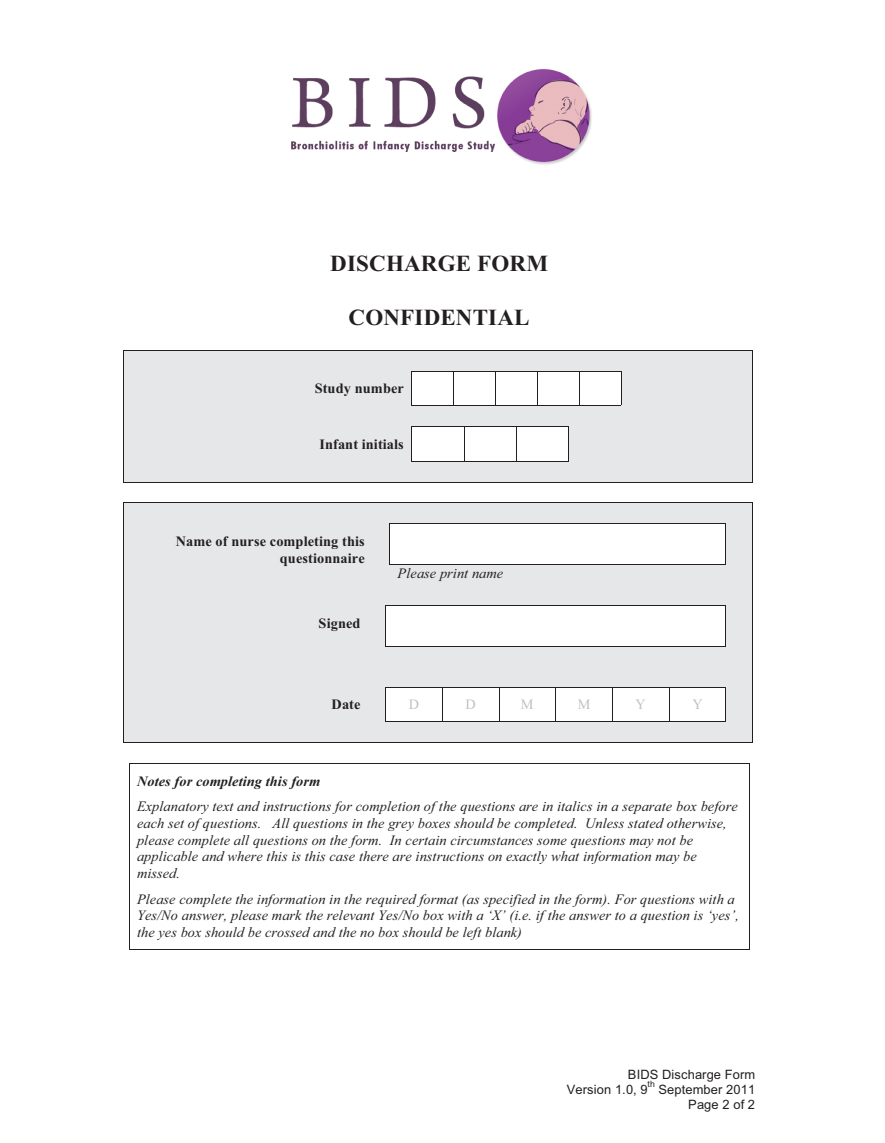
<style>
.page{position:relative;width:885px;height:1143px;background:#fff}
.page>*{position:absolute;margin:0;border:0;box-sizing:border-box;transform-origin:0 0}
.t1{font:700 22.93px "Times New Roman";letter-spacing:.01em;color:#231f20}
.t2{font:italic 14.35px/16.8px "Times New Roman";letter-spacing:.005em;color:#231f20}
.t3{font:700 14.35px/16.8px "Times New Roman";letter-spacing:.01em;color:#231f20;text-align:right}
.t4{font:italic 700 14.35px "Times New Roman";letter-spacing:.005em;color:#231f20}
.t5{font:14.35px "Times New Roman";color:#c0c1c4}
.t6{font:12.95px/15px "Arial";letter-spacing:.01em;color:#231f20}
.t7{font:8.75px "Arial";color:#231f20}
</style>
<div class="page">
<div style="left:124px;top:350px;width:288px;height:21px;background:#e6e7e8"></div>
<div style="left:412px;top:350px;width:209px;height:21px;background:#e6e7e8"></div>
<div style="left:621px;top:350px;width:130px;height:21px;background:#e6e7e8"></div>
<hr style="left:123px;top:350px;width:629px;height:1px;background:#231f20">
<div style="left:124px;top:371px;width:287px;height:34px;background:#e6e7e8"></div>
<div style="left:621px;top:371px;width:130px;height:34px;background:#e6e7e8"></div>
<svg style="left:123px;top:351px;width:1px;height:20px"></svg>
<hr style="left:411px;top:371px;width:210px;height:1px;background:#231f20">
<svg style="left:751px;top:351px;width:1px;height:20px"></svg>
<hr style="left:123px;top:371px;width:1px;height:34px;background:#231f20">
<hr style="left:411px;top:371px;width:1px;height:34px;background:#231f20">
<hr style="left:453px;top:371px;width:1px;height:34px;background:#231f20">
<hr style="left:495px;top:371px;width:1px;height:34px;background:#231f20">
<hr style="left:537px;top:371px;width:1px;height:34px;background:#231f20">
<hr style="left:579px;top:371px;width:1px;height:34px;background:#231f20">
<hr style="left:620px;top:371px;width:1px;height:34px;background:#231f20">
<hr style="left:751px;top:371px;width:1px;height:34px;background:#231f20">
<div style="left:124px;top:406px;width:627px;height:20px;background:#e6e7e8"></div>
<hr style="left:124px;top:405px;width:287px;height:1px;background:#e6e7e8">
<hr style="left:411px;top:405px;width:210px;height:1px;background:#231f20">
<hr style="left:621px;top:405px;width:130px;height:1px;background:#e6e7e8">
<div style="left:124px;top:427px;width:287px;height:34px;background:#e6e7e8"></div>
<div style="left:569px;top:427px;width:182px;height:34px;background:#e6e7e8"></div>
<svg style="left:123px;top:405px;width:1px;height:22px"></svg>
<hr style="left:124px;top:426px;width:287px;height:1px;background:#e6e7e8">
<hr style="left:411px;top:426px;width:158px;height:1px;background:#231f20">
<hr style="left:569px;top:426px;width:182px;height:1px;background:#e6e7e8">
<svg style="left:751px;top:405px;width:1px;height:22px"></svg>
<hr style="left:123px;top:427px;width:1px;height:34px;background:#231f20">
<hr style="left:411px;top:427px;width:1px;height:34px;background:#231f20">
<hr style="left:464px;top:427px;width:1px;height:34px;background:#231f20">
<hr style="left:516px;top:427px;width:1px;height:34px;background:#231f20">
<hr style="left:568px;top:427px;width:1px;height:34px;background:#231f20">
<hr style="left:751px;top:427px;width:1px;height:34px;background:#231f20">
<div style="left:124px;top:462px;width:627px;height:20px;background:#e6e7e8"></div>
<hr style="left:124px;top:461px;width:287px;height:1px;background:#e6e7e8">
<hr style="left:411px;top:461px;width:158px;height:1px;background:#231f20">
<hr style="left:569px;top:461px;width:182px;height:1px;background:#e6e7e8">
<svg style="left:123px;top:461px;width:1px;height:21px"></svg>
<hr style="left:123px;top:482px;width:628px;height:1px;background:#231f20">
<svg style="left:751px;top:461px;width:1px;height:22px"></svg>
<div style="left:132px;top:503px;width:611px;height:20px;background:#e6e7e8"></div>
<hr style="left:123px;top:502px;width:629px;height:1px;background:#231f20">
<div style="left:124px;top:524px;width:248px;height:61px;background:#e6e7e8"></div>
<div style="left:372px;top:524px;width:17px;height:40px;background:#e6e7e8"></div>
<div style="left:726px;top:524px;width:25px;height:40px;background:#e6e7e8"></div>
<svg style="left:123px;top:503px;width:1px;height:21px"></svg>
<hr style="left:124px;top:523px;width:265px;height:1px;background:#e6e7e8">
<hr style="left:389px;top:523px;width:337px;height:1px;background:#231f20">
<svg style="left:726px;top:503px;width:26px;height:21px"></svg>
<hr style="left:123px;top:524px;width:1px;height:40px;background:#231f20">
<hr style="left:389px;top:524px;width:1px;height:40px;background:#231f20">
<hr style="left:725px;top:524px;width:1px;height:40px;background:#231f20">
<hr style="left:751px;top:524px;width:1px;height:40px;background:#231f20">
<div style="left:372px;top:565px;width:18px;height:20px;background:#e6e7e8"></div>
<div style="left:390px;top:565px;width:361px;height:20px;background:#e6e7e8"></div>
<svg style="left:372px;top:564px;width:17px;height:1px"></svg>
<hr style="left:389px;top:564px;width:337px;height:1px;background:#231f20">
<div style="left:132px;top:585px;width:611px;height:20px;background:#e6e7e8"></div>
<div style="left:124px;top:606px;width:244px;height:61px;background:#e6e7e8"></div>
<div style="left:368px;top:606px;width:17px;height:40px;background:#e6e7e8"></div>
<div style="left:726px;top:606px;width:25px;height:40px;background:#e6e7e8"></div>
<svg style="left:123px;top:564px;width:1px;height:42px"></svg>
<hr style="left:124px;top:605px;width:261px;height:1px;background:#e6e7e8">
<hr style="left:385px;top:605px;width:341px;height:1px;background:#231f20">
<svg style="left:726px;top:564px;width:26px;height:42px"></svg>
<hr style="left:123px;top:606px;width:1px;height:40px;background:#231f20">
<hr style="left:385px;top:606px;width:1px;height:40px;background:#231f20">
<hr style="left:725px;top:606px;width:1px;height:40px;background:#231f20">
<hr style="left:751px;top:606px;width:1px;height:40px;background:#231f20">
<div style="left:385px;top:646px;width:340px;height:21px;background:#e6e7e8"></div>
<svg style="left:368px;top:646px;width:17px;height:21px"></svg>
<hr style="left:385px;top:646px;width:341px;height:1px;background:#231f20">
<div style="left:132px;top:667px;width:611px;height:19px;background:#e6e7e8"></div>
<div style="left:124px;top:687px;width:244px;height:55px;background:#e6e7e8"></div>
<div style="left:368px;top:687px;width:17px;height:34px;background:#e6e7e8"></div>
<div style="left:726px;top:687px;width:25px;height:34px;background:#e6e7e8"></div>
<svg style="left:123px;top:646px;width:1px;height:41px"></svg>
<hr style="left:124px;top:686px;width:261px;height:1px;background:#e6e7e8">
<hr style="left:385px;top:686px;width:341px;height:1px;background:#231f20">
<svg style="left:725px;top:646px;width:27px;height:41px"></svg>
<hr style="left:123px;top:687px;width:1px;height:34px;background:#231f20">
<hr style="left:385px;top:687px;width:1px;height:34px;background:#231f20">
<hr style="left:442px;top:687px;width:1px;height:34px;background:#231f20">
<hr style="left:498px;top:687px;width:1px;height:34px;background:#231f20">
<hr style="left:555px;top:687px;width:1px;height:34px;background:#231f20">
<hr style="left:612px;top:687px;width:1px;height:34px;background:#231f20">
<hr style="left:668px;top:687px;width:1px;height:34px;background:#231f20">
<hr style="left:725px;top:687px;width:1px;height:34px;background:#231f20">
<hr style="left:751px;top:687px;width:1px;height:34px;background:#231f20">
<div style="left:385px;top:722px;width:340px;height:20px;background:#e6e7e8"></div>
<svg style="left:368px;top:721px;width:17px;height:21px"></svg>
<hr style="left:385px;top:721px;width:341px;height:1px;background:#231f20">
<svg style="left:123px;top:721px;width:1px;height:21px"></svg>
<hr style="left:123px;top:742px;width:628px;height:1px;background:#231f20">
<svg style="left:725px;top:721px;width:27px;height:22px"></svg>
<hr style="left:129px;top:763px;width:620px;height:1px;background:#231f20">
<hr style="left:129px;top:764px;width:1px;height:186px;background:#231f20">
<hr style="left:129px;top:949px;width:619px;height:1px;background:#231f20">
<hr style="left:748px;top:764px;width:1px;height:186px;background:#231f20">
<img style="left:291px;top:69px;width:301px;height:96px">
<h1 class="t1" style="left:330px;top:256px;width:219px">DISCHARGE FORM</h1>
<h1 class="t1" style="left:348px;top:309px;width:182px">CONFIDENTIAL</h1>
<p class="t3" style="left:314px;top:382px;width:91px">Study number</p>
<p class="t3" style="left:319px;top:437px;width:86px">Infant initials</p>
<p class="t3" style="left:176px;top:534px;width:190px">Name of nurse completing this questionnaire</p>
<p class="t3" style="left:318px;top:616px;width:43px">Signed</p>
<p class="t2" style="left:397px;top:566px;width:107px">Please print name</p>
<p class="t3" style="left:331px;top:698px;width:30px">Date</p>
<p class="t5" style="left:408px;top:699px;width:12px">D</p>
<p class="t5" style="left:465px;top:699px;width:12px">D</p>
<p class="t5" style="left:520px;top:699px;width:14px">M</p>
<p class="t5" style="left:577px;top:699px;width:14px">M</p>
<p class="t5" style="left:635px;top:699px;width:12px">Y</p>
<p class="t5" style="left:692px;top:699px;width:12px">Y</p>
<p class="t4" style="left:137px;top:776px;width:185px">Notes for completing this form</p>
<p class="t2" style="left:137px;top:799px;width:602px">Explanatory text and instructions for completion of the questions are in italics in a separate box before each set of questions. All questions in the grey boxes should be completed. Unless stated otherwise, please complete all questions on the form. In certain circumstances some questions may not be applicable and where this is this case there are instructions on exactly what information may be missed.</p>
<p class="t2" style="left:137px;top:891px;width:603px">Please complete the information in the required format (as specified in the form). For questions with a<br>Yes/No answer, please mark the relevant Yes/No box with a ‘X’ (i.e. if the answer to a question is ‘yes’, the yes box should be crossed and the no box should be left blank)</p>
<p class="t6" style="left:566px;top:1068px;width:190px;text-indent:61px">BIDS Discharge Form<br>Version 1.0, 9</p>
<p class="t7" style="left:647px;top:1081px;width:9px">th</p>
<p class="t6" style="left:658px;top:1083px;width:98px;text-align:right">September 2011<br>Page 2 of 2</p>
</div>
